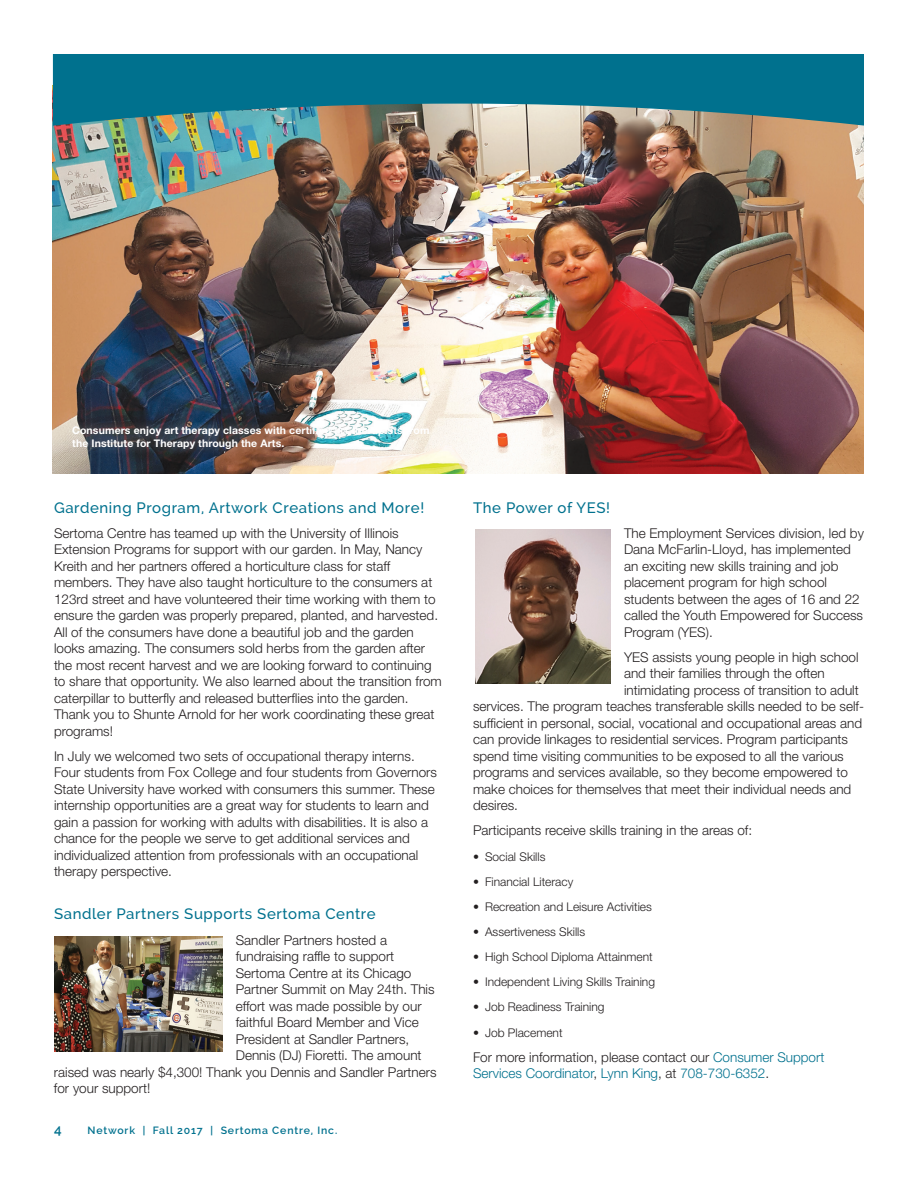
<style>
.page{position:relative;width:918px;height:1188px;background:#fff}
.page>*{position:absolute;margin:0;border:0;box-sizing:border-box;transform-origin:0 0}
.t1{font:500 15px "Raleway";letter-spacing:.04em;color:#00718e}
.t2{font:300 13.5px/16.5px "Helvetica Neue LT Std";color:#231f20}
.t3{font:300 13.5px/16.5px "Helvetica Neue LT Std";color:#00718e}
.t4{font:600 13.5px "Raleway";color:#00718e}
.t5{font:300 12px "Helvetica Neue LT Std";color:#231f20}
.t6{font:700 10.5px/12.6px "Helvetica Neue LT Std";letter-spacing:.01em;color:#fff}
.t7{font:600 10.5px "Raleway";letter-spacing:.08em;color:#00718e}
.s1{color:#231f20}
</style>
<div class="page">
<img style="left:53px;top:126px;width:811px;height:347px">
<div style="left:63px;top:418px;width:375px;height:40px;background:#fff;opacity:.37"></div>
<img style="left:476px;top:530px;width:134px;height:153px">
<img style="left:55px;top:937px;width:167px;height:114px">
<svg style="left:53px;top:54px;width:811px;height:72px;background:#237c8f"></svg>
<p class="t6" style="left:72px;top:424px;width:359px">Consumers enjoy art therapy classes with certified art therapists from the Institute for Therapy through the Arts.</p>
<p class="t1" style="left:54px;top:499px;width:372px">Gardening Program, Artwork Creations and More!</p>
<p class="t2" style="left:54px;top:524px;width:389px">Sertoma Centre has teamed up with the University of Illinois Extension Programs for support with our garden. In May, Nancy Kreith and her partners offered a horticulture class for staff members. They have also taught horticulture to the consumers at 123rd street and have volunteered their time working with them to ensure the garden was properly prepared, planted, and harvested.<br>All of the consumers have done a beautiful job and the garden looks amazing. The consumers sold herbs from the garden after the most recent harvest and we are looking forward to continuing to share that opportunity. We also learned about the transition from caterpillar to butterfly and released butterflies into the garden.<br>Thank you to Shunte Arnold for her work coordinating these great programs!</p>
<p class="t2" style="left:54px;top:747px;width:385px">In July we welcomed two sets of occupational therapy interns.<br>Four students from Fox College and four students from Governors State University have worked with consumers this summer. These internship opportunities are a great way for students to learn and gain a passion for working with adults with disabilities. It is also a chance for the people we serve to get additional services and individualized attention from professionals with an occupational therapy perspective.</p>
<p class="t1" style="left:54px;top:906px;width:323px">Sandler Partners Supports Sertoma Centre</p>
<p class="t2" style="left:236px;top:931px;width:153px">Sandler Partners hosted a</p>
<p class="t2" style="left:236px;top:948px;width:160px">fundraising raffle to support</p>
<p class="t2" style="left:236px;top:964px;width:177px">Sertoma Centre at its Chicago</p>
<p class="t2" style="left:236px;top:981px;width:200px">Partner Summit on May 24th. This</p>
<p class="t2" style="left:236px;top:997px;width:187px">effort was made possible by our</p>
<p class="t2" style="left:236px;top:1014px;width:184px">faithful Board Member and Vice</p>
<p class="t2" style="left:236px;top:1030px;width:175px">President at Sandler Partners,</p>
<p class="t2" style="left:236px;top:1047px;width:187px">Dennis (DJ) Fioretti. The amount</p>
<p class="t2" style="left:54px;top:1063px;width:384px">raised was nearly $4,300! Thank you Dennis and Sandler Partners</p>
<p class="t2" style="left:54px;top:1080px;width:98px">for your support!</p>
<p class="t4" style="left:54px;top:1121px;width:9px">4</p>
<p class="t7" style="left:87px;top:1124px;width:251px">Network | Fall 2017 | Sertoma Centre, Inc.</p>
<p class="t1" style="left:473px;top:499px;width:138px">The Power of YES!</p>
<p class="t2" style="left:624px;top:524px;width:241px">The Employment Services division, led by Dana McFarlin-Lloyd, has implemented an exciting new skills training and job placement program for high school students between the ages of 16 and 22 called the Youth Empowered for Success Program (YES).</p>
<p class="t2" style="left:624px;top:649px;width:236px">YES assists young people in high school</p>
<p class="t2" style="left:624px;top:665px;width:202px">and their families through the often</p>
<p class="t2" style="left:624px;top:682px;width:236px">intimidating process of transition to adult</p>
<p class="t2" style="left:473px;top:698px;width:392px">services. The program teaches transferable skills needed to be self-</p>
<p class="t2" style="left:473px;top:714px;width:391px">sufficient in personal, social, vocational and occupational areas and</p>
<p class="t2" style="left:473px;top:731px;width:377px">can provide linkages to residential services. Program participants</p>
<p class="t2" style="left:473px;top:747px;width:372px">spend time visiting communities to be exposed to all the various</p>
<p class="t2" style="left:473px;top:764px;width:376px">programs and services available, so they become empowered to</p>
<p class="t2" style="left:473px;top:780px;width:380px">make choices for themselves that meet their individual needs and</p>
<p class="t2" style="left:473px;top:797px;width:47px">desires.</p>
<p class="t2" style="left:473px;top:822px;width:281px">Participants receive skills training in the areas of:</p>
<p class="t5" style="left:473px;top:849px;width:74px">• Social Skills</p>
<p class="t5" style="left:473px;top:874px;width:102px">• Financial Literacy</p>
<p class="t5" style="left:473px;top:899px;width:180px">• Recreation and Leisure Activities</p>
<p class="t5" style="left:473px;top:924px;width:114px">• Assertiveness Skills</p>
<p class="t5" style="left:473px;top:950px;width:181px">• High School Diploma Attainment</p>
<p class="t5" style="left:473px;top:975px;width:184px">• Independent Living Skills Training</p>
<p class="t5" style="left:473px;top:1000px;width:133px">• Job Readiness Training</p>
<p class="t5" style="left:473px;top:1025px;width:91px">• Job Placement</p>
<p class="t3" style="left:473px;top:1048px;width:353px"><span class="s1">For more information, please contact our</span> Consumer Support<br>Services Coordinator<span class="s1">,</span> Lynn King<span class="s1">, at</span> 708-730-6352<span class="s1">.</span></p>
</div>
